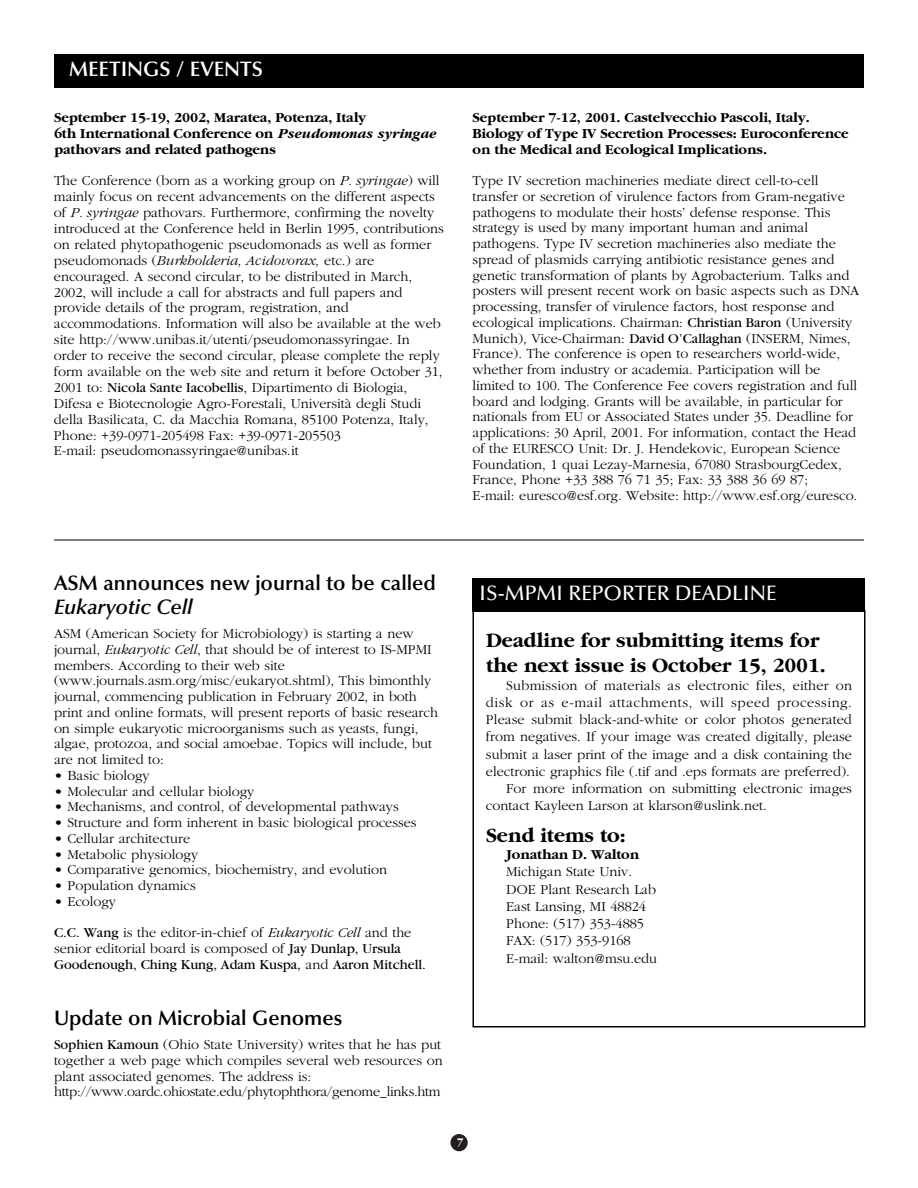
<style>
.page{position:relative;width:918px;height:1188px;background:#fff}
.page>*{position:absolute;margin:0;border:0;box-sizing:border-box;transform-origin:0 0}
.t1{font:700 21px/25.2px "Garamond";color:#000}
.t2{font:600 21px "Optima";color:#000}
.t3{font:500 21px "Optima";color:#fff}
.t4{font:600 21px "Optima";color:#fff}
.t5{font:italic 600 21px "Optima";color:#000}
.t6{font:300 14.25px/15.8px "Garamond";color:#000}
.t7{font:700 14.25px/15.8px "Garamond";color:#000}
.t8{font:14.25px/15.8px "Garamond";color:#000}
.t9{font:300 14.25px "Garamond";letter-spacing:.04em;color:#000}
.t10{font:italic 700 12px "Garamond";color:#fff}
.s1{font-style:italic}
.s2{font-weight:400}
.s3{font-weight:300}
.s4{font-weight:300;font-style:italic}
</style>
<div class="page">
<div style="left:450px;top:1134px;width:18px;height:17px;background:#231f20;border-radius:50%"></div>
<div style="left:54px;top:54px;width:810px;height:34px;background:#000"></div>
<hr style="left:54px;top:540px;width:810px;height:1px;background:#000">
<div style="left:472px;top:610px;width:394px;height:417px;border:2px solid #000"></div>
<div style="left:472px;top:578px;width:394px;height:34px;background:#000"></div>
<h1 class="t4" style="left:69px;top:60px;width:196px">MEETINGS / EVENTS</h1>
<p class="t7" style="left:54px;top:111px;width:384px">September 15-19, 2002, Maratea, Potenza, Italy<br>6th International Conference on <span class="s1">Pseudomonas syringae </span>pathovars and related pathogens</p>
<p class="t6" style="left:54px;top:174px;width:391px">The Conference (born as a working group on <span class="s1">P. syringae</span>) will mainly focus on recent advancements on the different aspects of <span class="s1">P. syringae</span> pathovars. Furthermore, confirming the novelty introduced at the Conference held in Berlin 1995, contributions on related phytopathogenic pseudomonads as well as former pseudomonads (<span class="s1">Burkholderia, Acidovorax,</span> etc.) are encouraged. A second circular, to be distributed in March, 2002, will include a call for abstracts and full papers and provide details of the program, registration, and accommodations. Information will also be available at the web site http://www.unibas.it/utenti/pseudomonassyringae. In order to receive the second circular, please complete the reply form available on the web site and return it before October 31, 2001 to: <span class="s2">Nicola Sante Iacobellis</span>, Dipartimento di Biologia, Difesa e Biotecnologie Agro-Forestali, Università degli Studi della Basilicata, C. da Macchia Romana, 85100 Potenza, Italy, Phone: +39-0971-205498 Fax: +39-0971-205503<br>E-mail: pseudomonassyringae@unibas.it</p>
<p class="t7" style="left:472px;top:111px;width:378px">September 7-12, 2001. Castelvecchio Pascoli, Italy.<br>Biology of Type IV Secretion Processes: Euroconference on the Medical and Ecological Implications.</p>
<p class="t6" style="left:472px;top:174px;width:388px">Type IV secretion machineries mediate direct cell-to-cell transfer or secretion of virulence factors from Gram-negative pathogens to modulate their hosts’ defense response. This strategy is used by many important human and animal pathogens. Type IV secretion machineries also mediate the spread of plasmids carrying antibiotic resistance genes and genetic transformation of plants by Agrobacterium. Talks and posters will present recent work on basic aspects such as DNA processing, transfer of virulence factors, host response and ecological implications. Chairman: <span class="s2">Christian Baron</span> (University Munich), Vice-Chairman: <span class="s2">David O’Callaghan</span> (INSERM, Nimes, France). The conference is open to researchers world-wide, whether from industry or academia. Participation will be limited to 100. The Conference Fee covers registration and full board and lodging. Grants will be available, in particular for nationals from EU or Associated States under 35. Deadline for applications: 30 April, 2001. For information, contact the Head of the EURESCO Unit: Dr. J. Hendekovic, European Science Foundation, 1 quai Lezay-Marnesia, 67080 StrasbourgCedex, France, Phone +33 388 76 71 35; Fax: 33 388 36 69 87;<br>E-mail: euresco@esf.org. Website: http://www.esf.org/euresco.</p>
<h1 class="t2" style="left:54px;top:574px;width:384px">ASM announces new journal to be called</h1>
<h1 class="t5" style="left:54px;top:598px;width:140px">Eukaryotic Cell</h1>
<p class="t6" style="left:54px;top:627px;width:386px">ASM (American Society for Microbiology) is starting a new journal, <span class="s1">Eukaryotic Cell</span>, that should be of interest to IS-MPMI members. According to their web site (www.journals.asm.org/misc/eukaryot.shtml), This bimonthly journal, commencing publication in February 2002, in both print and online formats, will present reports of basic research on simple eukaryotic microorganisms such as yeasts, fungi, algae, protozoa, and social amoebae. Topics will include, but are not limited to:</p>
<p class="t6" style="left:54px;top:769px;width:97px">• Basic biology</p>
<p class="t6" style="left:54px;top:784px;width:202px">• Molecular and cellular biology</p>
<p class="t6" style="left:54px;top:800px;width:346px">• Mechanisms, and control, of developmental pathways</p>
<p class="t6" style="left:54px;top:816px;width:364px">• Structure and form inherent in basic biological processes</p>
<p class="t6" style="left:54px;top:832px;width:138px">• Cellular architecture</p>
<p class="t6" style="left:54px;top:847px;width:146px">• Metabolic physiology</p>
<p class="t6" style="left:54px;top:863px;width:335px">• Comparative genomics, biochemistry, and evolution</p>
<p class="t6" style="left:54px;top:879px;width:143px">• Population dynamics</p>
<p class="t6" style="left:54px;top:895px;width:64px">• Ecology</p>
<p class="t8" style="left:54px;top:926px;width:374px">C.C. Wang <span class="s3">is the editor-in-chief of</span> <span class="s4">Eukaryotic Cell</span> <span class="s3">and the senior editorial board is composed of</span> Jay Dunlap, Ursula<br>Goodenough, Ching Kung, Adam Kuspa, <span class="s3">and</span> Aaron Mitchell.</p>
<h1 class="t2" style="left:54px;top:1009px;width:290px">Update on Microbial Genomes</h1>
<p class="t6" style="left:54px;top:1038px;width:390px"><span class="s2">Sophien Kamoun</span> (Ohio State University) writes that he has put together a web page which compiles several web resources on plant associated genomes. The address is: http://www.oardc.ohiostate.edu/phytophthora/genome_links.htm</p>
<p class="t10" style="left:456px;top:1137px;width:8px">7</p>
<h1 class="t3" style="left:479px;top:585px;width:299px">IS-MPMI REPORTER DEADLINE</h1>
<h1 class="t1" style="left:486px;top:630px;width:341px">Deadline for submitting items for the next issue is October 15, 2001.</h1>
<p class="t6" style="left:506px;top:678px;width:347px">Submission of materials as electronic files, either on</p>
<p class="t9" style="left:486px;top:697px;width:367px">disk or as e-mail attachments, will speed processing.</p>
<p class="t6" style="left:486px;top:713px;width:367px">Please submit black-and-white or color photos generated</p>
<p class="t6" style="left:486px;top:730px;width:368px">from negatives. If your image was created digitally, please</p>
<p class="t6" style="left:486px;top:747px;width:367px">submit a laser print of the image and a disk containing the</p>
<p class="t6" style="left:486px;top:765px;width:365px">electronic graphics file (.tif and .eps formats are preferred).</p>
<p class="t6" style="left:506px;top:782px;width:347px">For more information on submitting electronic images</p>
<p class="t6" style="left:486px;top:799px;width:282px">contact Kayleen Larson at klarson@uslink.net.</p>
<h1 class="t1" style="left:486px;top:824px;width:141px">Send items to:</h1>
<p class="t7" style="left:506px;top:848px;width:135px">Jonathan D. Walton</p>
<p class="t6" style="left:506px;top:864px;width:152px;line-height:17.2px">Michigan State Univ.<br>DOE Plant Research Lab<br>East Lansing, MI 48824<br>Phone: (517) 353-4885<br>FAX: (517) 353-9168<br>E-mail: walton@msu.edu</p>
</div>
